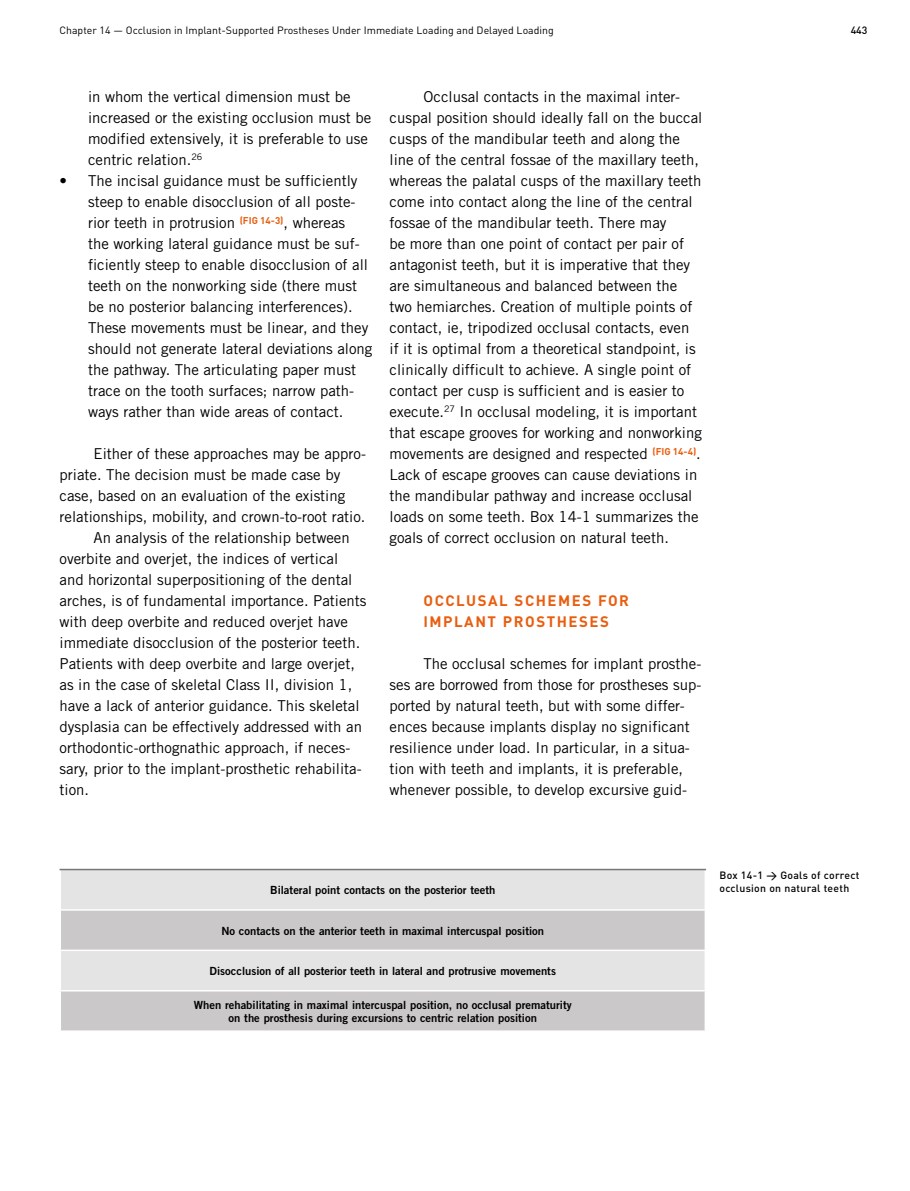
<style>
.page{position:relative;width:910px;height:1191px;background:#fff}
.page>*{position:absolute;margin:0;border:0;box-sizing:border-box;transform-origin:0 0}
.t1{font:15px/21px "Trade Gothic";color:#000}
.t2{font:700 15px/21px "DIN";letter-spacing:.1em;color:#e95e0f}
.t3{font:11.25px/13.5px "Trade Gothic Bold Two";color:#000;text-align:center}
.t4{font:10.5px "DIN";color:#000}
.t5{font:500 10.5px/12.8px "DIN";letter-spacing:.025em;color:#000}
</style>
<div class="page">
<div style="left:61px;top:870px;width:644px;height:39px;background:#e4e4e4"></div>
<svg style="left:61px;top:910px;width:644px;height:120px;fill:#cac8c9"></svg>
<hr style="left:60px;top:949px;width:646px;height:2px;background:#fff">
<hr style="left:60px;top:990px;width:646px;height:1px;background:#fff">
<hr style="left:60px;top:868px;width:646px;height:2px;background:#7a7678">
<p class="t4" style="left:60px;top:24px;width:496px">Chapter 14 — Occlusion in Implant-Supported Prostheses Under Immediate Loading and Delayed Loading</p>
<p class="t5" style="left:851px;top:24px;width:18px">443</p>
<p class="t1" style="left:88px;top:86px;width:285px">in whom the vertical dimension must be increased or the existing occlusion must be modified extensively, it is preferable to use centric relation.<sup>26</sup></p>
<p class="t1" style="left:88px;top:170px;width:286px;text-indent:-28px">• The incisal guidance must be sufficiently steep to enable disocclusion of all poste&shy;rior teeth in protrusion <sup>(FIG</sup> <sup>14-3)</sup>, whereas<br>the working lateral guidance must be suf&shy;ficiently steep to enable disocclusion of all teeth on the nonworking side (there must be no posterior balancing interferences).<br>These movements must be linear, and they should not generate lateral deviations along the pathway. The articulating paper must trace on the tooth surfaces; narrow path&shy;ways rather than wide areas of contact.</p>
<p class="t1" style="left:94px;top:443px;width:274px">Either of these approaches may be appro-</p>
<p class="t1" style="left:60px;top:464px;width:282px">priate. The decision must be made case by</p>
<p class="t1" style="left:60px;top:485px;width:287px">case, based on an evaluation of the existing</p>
<p class="t1" style="left:60px;top:506px;width:307px">relationships, mobility, and crown-to-root ratio.</p>
<p class="t1" style="left:94px;top:527px;width:258px">An analysis of the relationship between</p>
<p class="t1" style="left:60px;top:548px;width:280px">overbite and overjet, the indices of vertical</p>
<p class="t1" style="left:60px;top:569px;width:294px">and horizontal superpositioning of the dental</p>
<p class="t1" style="left:60px;top:590px;width:309px">arches, is of fundamental importance. Patients</p>
<p class="t1" style="left:60px;top:611px;width:290px">with deep overbite and reduced overjet have</p>
<p class="t1" style="left:60px;top:632px;width:302px">immediate disocclusion of the posterior teeth.</p>
<p class="t1" style="left:60px;top:653px;width:297px">Patients with deep overbite and large overjet,</p>
<p class="t1" style="left:60px;top:674px;width:294px">as in the case of skeletal Class II, division 1,</p>
<p class="t1" style="left:60px;top:695px;width:301px">have a lack of anterior guidance. This skeletal</p>
<p class="t1" style="left:60px;top:716px;width:304px">dysplasia can be effectively addressed with an</p>
<p class="t1" style="left:60px;top:737px;width:292px">orthodontic-orthognathic approach, if neces-</p>
<p class="t1" style="left:60px;top:758px;width:304px">sary, prior to the implant-prosthetic rehabilita-</p>
<p class="t1" style="left:60px;top:779px;width:31px">tion.</p>
<p class="t1" style="left:389px;top:86px;width:314px;text-indent:34px">Occlusal contacts in the maximal inter&shy;cuspal position should ideally fall on the buccal cusps of the mandibular teeth and along the line of the central fossae of the maxillary teeth, whereas the palatal cusps of the maxillary teeth come into contact along the line of the central fossae of the mandibular teeth. There may<br>be more than one point of contact per pair of antagonist teeth, but it is imperative that they are simultaneous and balanced between the two hemiarches. Creation of multiple points of contact, ie, tripodized occlusal contacts, even<br>if it is optimal from a theoretical standpoint, is clinically difficult to achieve. A single point of contact per cusp is sufficient and is easier to execute.<sup>27</sup> In occlusal modeling, it is important that escape grooves for working and nonworking movements are designed and respected <sup>(FIG</sup> <sup>14-4)</sup>.<br>Lack of escape grooves can cause deviations in the mandibular pathway and increase occlusal loads on some teeth. Box 14-1 summarizes the goals of correct occlusion on natural teeth.</p>
<p class="t2" style="left:424px;top:589px;width:207px;text-indent:65px">AL SCHEMES FOR<br>IMPLANT PROSTHESES</p>
<p class="t1" style="left:389px;top:653px;width:313px;text-indent:34px">The occlusal schemes for implant prosthe&shy;ses are borrowed from those for prostheses sup&shy;ported by natural teeth, but with some differ&shy;ences because implants display no significant resilience under load. In particular, in a situa&shy;tion with teeth and implants, it is preferable, whenever possible, to develop excursive guid-</p>
<p class="t2" style="left:424px;top:589px;width:44px">OCCLUS</p>
<p class="t3" style="left:270px;top:883px;width:227px">Bilateral point contacts on the posterior teeth</p>
<p class="t3" style="left:221px;top:923px;width:324px">No contacts on the anterior teeth in maximal intercuspal position</p>
<p class="t3" style="left:210px;top:964px;width:348px">Disocclusion of all posterior teeth in lateral and protrusive movements</p>
<p class="t3" style="left:194px;top:997px;width:379px">When rehabilitating in maximal intercuspal position, no occlusal prematurity on the prosthesis during excursions to centric relation position</p>
<p class="t5" style="left:719px;top:868px;width:141px">Box 14-1 &gt; Goals of correct occlusion on natural teeth</p>
</div>
